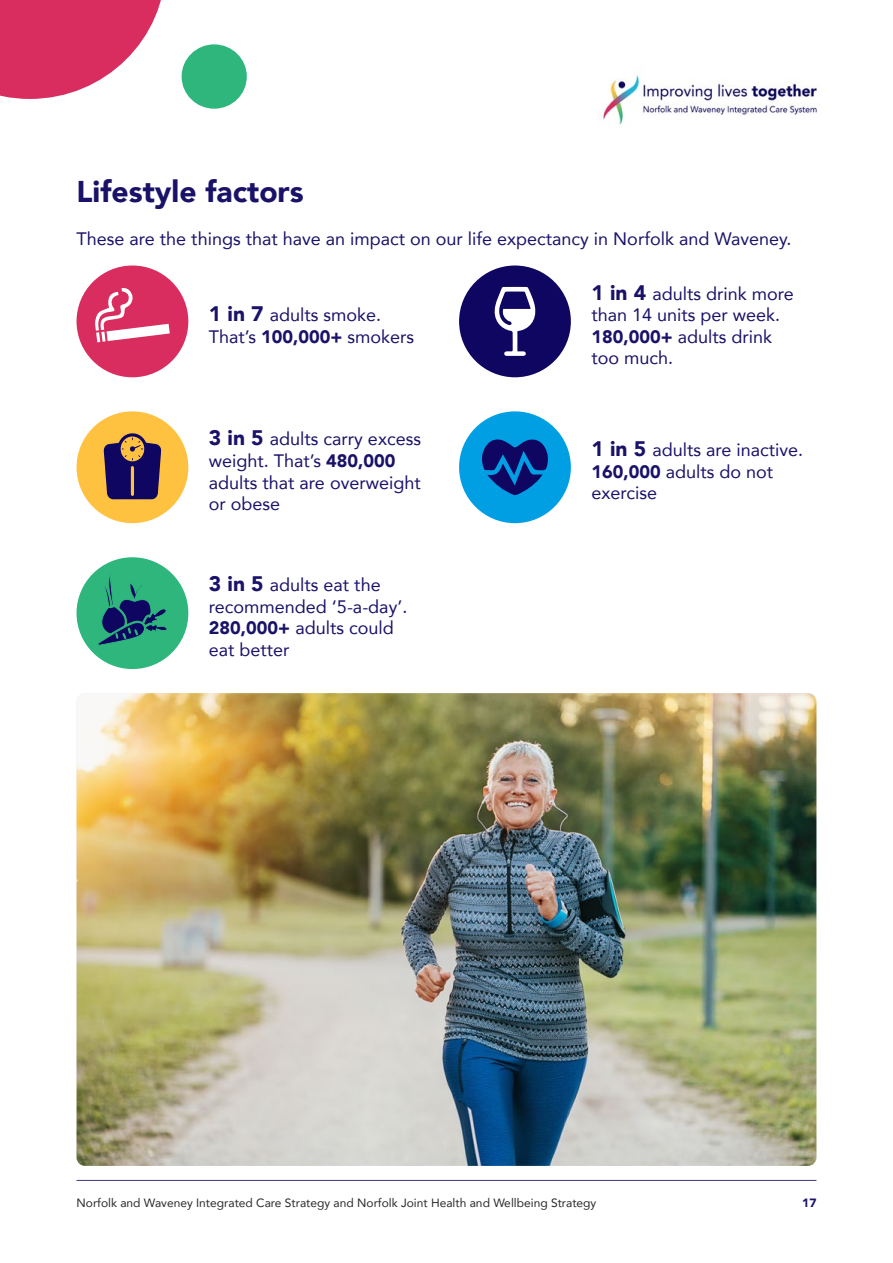
<style>
.page{position:relative;width:893px;height:1263px;background:#fff}
.page>*{position:absolute;margin:0;border:0;box-sizing:border-box;transform-origin:0 0}
.t1{font:900 30px "Avenir";color:#1a1269}
.t2{font:18px/21.6px "Avenir";color:#1a1269}
.t3{font:12px "Avenir";color:#282827}
.t4{font:900 12px "Avenir";color:#1a1269}
.s1{font-weight:900;font-size:21px}
.s2{font-weight:900}
</style>
<div class="page">
<img style="left:603px;top:75px;width:215px;height:50px">
<hr style="left:77px;top:1180px;width:739px;height:1px;background:#3e3881">
<svg style="left:0;top:0;width:161px;height:99px"></svg>
<div style="left:182px;top:44px;width:65px;height:65px;background:#2eb67d;border-radius:50%"></div>
<div style="left:459px;top:265px;width:112px;height:112px;background:#0e0661;border-radius:50%"></div>
<svg style="left:494px;top:287px;width:42px;height:69px"></svg>
<div style="left:77px;top:265px;width:111px;height:112px;background:#d92d5f;border-radius:50%"></div>
<svg style="left:95px;top:288px;width:75px;height:54px"></svg>
<div style="left:77px;top:557px;width:111px;height:112px;background:#2eb67d;border-radius:50%"></div>
<svg style="left:97px;top:564px;width:71px;height:82px"></svg>
<div style="left:77px;top:411px;width:111px;height:112px;background:#ffc240;border-radius:50%"></div>
<svg style="left:104px;top:433px;width:57px;height:66px"></svg>
<div style="left:459px;top:411px;width:112px;height:112px;background:#009fe3;border-radius:50%"></div>
<svg style="left:482px;top:439px;width:66px;height:56px"></svg>
<img style="left:77px;top:693px;width:739px;height:473px">
<h2 class="t1" style="left:77px;top:166px;width:229px">Lifestyle factors</h2>
<p class="t2" style="left:77px;top:228px;width:716px">These are the things that have an impact on our life expectancy in Norfolk and Waveney.</p>
<p class="t2" style="left:209px;top:304px;width:207px"><span class="s1">1 in 7</span> adults smoke.<br>That’s <span class="s2">100,000+</span> smokers</p>
<p class="t2" style="left:591px;top:282px;width:204px"><span class="s1">1 in 4</span> adults drink more than 14 units per week.<br><span class="s2">180,000+</span> adults drink too much.</p>
<p class="t2" style="left:209px;top:428px;width:214px"><span class="s1">3 in 5</span> adults carry excess weight. That’s <span class="s2">480,000 </span>adults that are overweight or obese</p>
<p class="t2" style="left:591px;top:439px;width:213px"><span class="s1">1 in 5</span> adults are inactive.<br><span class="s2">160,000</span> adults do not exercise</p>
<p class="t2" style="left:209px;top:574px;width:200px"><span class="s1">3 in 5</span> adults eat the recommended ‘5-a-day’.<br><span class="s2">280,000+</span> adults could eat better</p>
<p class="t3" style="left:77px;top:1193px;width:521px">Norfolk and Waveney Integrated Care Strategy and Norfolk Joint Health and Wellbeing Strategy</p>
<p class="t4" style="left:802px;top:1192px;width:16px">17</p>
</div>
